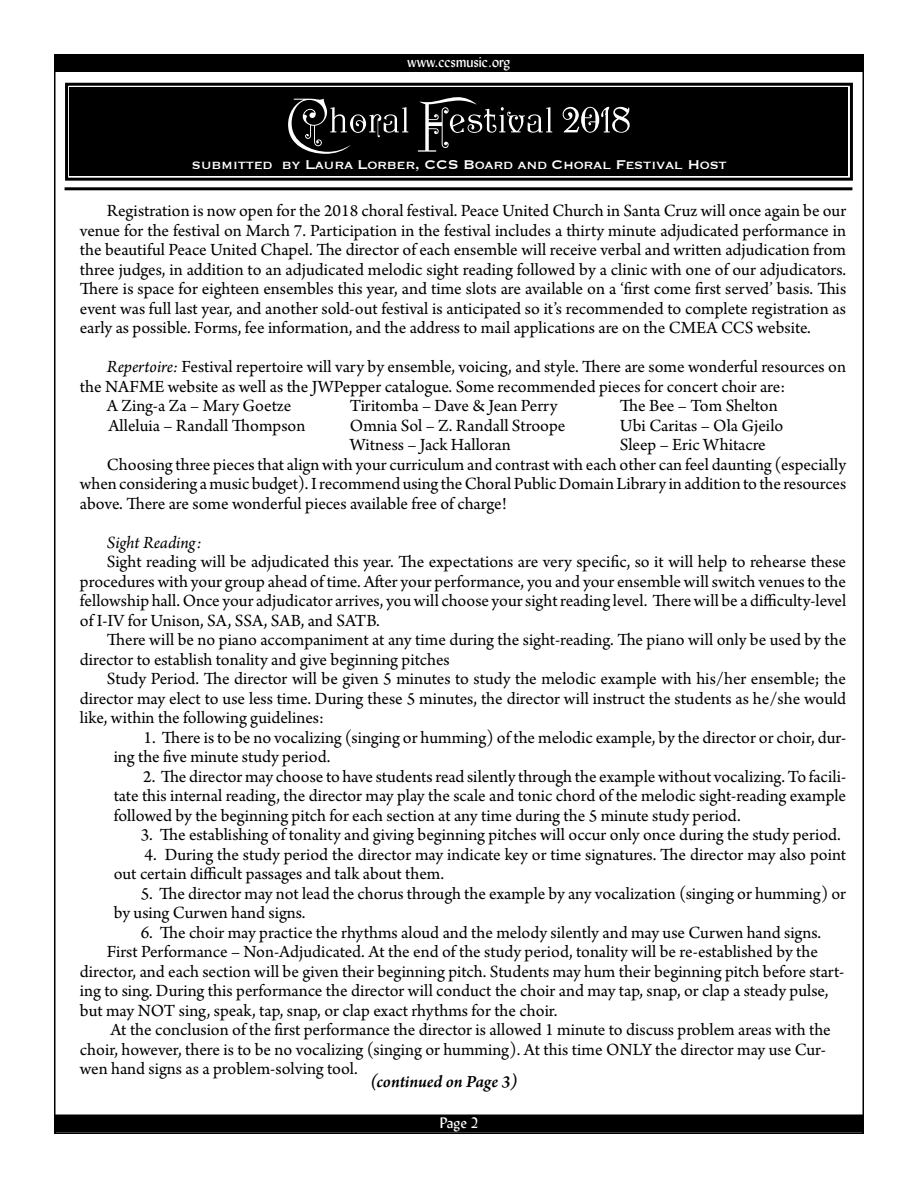
<style>
.page{position:relative;width:918px;height:1188px;background:#fff}
.page>*{position:absolute;margin:0;border:0;box-sizing:border-box;transform-origin:0 0}
.t1{font:63px "P22 Kilkenny Swash Eureka";color:#fff}
.t2{font:18px/19.5px "Arno Pro";color:#000;text-align:justify}
.t3{font:italic 600 18px "Arno Pro";letter-spacing:-.005em;color:#000}
.t4{font:italic 18px "Arno Pro";letter-spacing:-.005em;color:#000}
.t5{font:16.5px "Copperplate";letter-spacing:-.02em;color:#fff}
.t6{font:15px "Lydian BT";color:#fff}
.s1{font-style:italic}
</style>
<div class="page">
<div style="left:54px;top:54px;width:810px;height:18px;background:#000"></div>
<div style="left:54px;top:1114px;width:810px;height:18px;background:#000"></div>
<svg style="left:65px;top:82px;width:788px;height:99px;background:#0c0c0c"></svg>
<div style="left:71px;top:89px;width:776px;height:86px;border:3px solid #000"></div>
<hr style="left:65px;top:187px;width:787px;height:3px;background:#000">
<p class="t6" style="left:407px;top:52px;width:105px">www.ccsmusic.org</p>
<h1 class="t1" style="left:288px;top:86px;width:344px">Choral Festival 2018</h1>
<p class="t5" style="left:192px;top:154px;width:536px">submitted by Laura Lorber, CCS Board and Choral Festival Host</p>
<p class="t2" style="left:80px;top:202px;width:768px;text-indent:27px">Registration is now open for the 2018 choral festival. Peace United Church in Santa Cruz will once again be our venue for the festival on March 7. Participation in the festival includes a thirty minute adjudicated performance in the beautiful Peace United Chapel. The director of each ensemble will receive verbal and written adjudication from three judges, in addition to an adjudicated melodic sight reading followed by a clinic with one of our adjudicators.<br>There is space for eighteen ensembles this year, and time slots are available on a ‘first come first served’ basis. This event was full last year, and another sold-out festival is anticipated so it’s recommended to complete registration as early as possible. Forms, fee information, and the address to mail applications are on the CMEA CCS website.</p>
<p class="t2" style="left:107px;top:358px;width:741px"><span class="s1">Repertoire:</span> Festival repertoire will vary by ensemble, voicing, and style. There are some wonderful resources on</p>
<p class="t2" style="left:80px;top:378px;width:707px">the NAFME website as well as the JWPepper catalogue. Some recommended pieces for concert choir are:</p>
<p class="t2" style="left:107px;top:397px;width:186px">A Zing-a Za – Mary Goetze</p>
<p class="t2" style="left:350px;top:397px;width:209px">Tiritomba – Dave &amp; Jean Perry</p>
<p class="t2" style="left:620px;top:397px;width:159px">The Bee – Tom Shelton</p>
<p class="t2" style="left:108px;top:417px;width:198px">Alleluia – Randall Thompson</p>
<p class="t2" style="left:350px;top:417px;width:217px">Omnia Sol – Z. Randall Stroope</p>
<p class="t2" style="left:620px;top:417px;width:165px">Ubi Caritas – Ola Gjeilo</p>
<p class="t2" style="left:350px;top:436px;width:162px">Witness – Jack Halloran</p>
<p class="t2" style="left:620px;top:436px;width:147px">Sleep – Eric Whitacre</p>
<p class="t2" style="left:107px;top:456px;width:741px">Choosing three pieces that align with your curriculum and contrast with each other can feel daunting (especially</p>
<p class="t2" style="left:80px;top:475px;width:768px">when considering a music budget). I recommend using the Choral Public Domain Library in addition to the resources</p>
<p class="t2" style="left:80px;top:495px;width:429px">above. There are some wonderful pieces available free of charge!</p>
<p class="t4" style="left:107px;top:532px;width:97px">Sight Reading:</p>
<p class="t2" style="left:80px;top:553px;width:768px;text-indent:27px">Sight reading will be adjudicated this year. The expectations are very specific, so it will help to rehearse these procedures with your group ahead of time. After your performance, you and your ensemble will switch venues to the fellowship hall. Once your adjudicator arrives, you will choose your sight reading level. There will be a difficulty-level of I-IV for Unison, SA, SSA, SAB, and SATB.</p>
<p class="t2" style="left:80px;top:631px;width:768px;text-indent:27px">There will be no piano accompaniment at any time during the sight-reading. The piano will only be used by the director to establish tonality and give beginning pitches</p>
<p class="t2" style="left:80px;top:670px;width:768px;text-indent:27px">Study Period. The director will be given 5 minutes to study the melodic example with his/her ensemble; the director may elect to use less time. During these 5 minutes, the director will instruct the students as he/she would like, within the following guidelines:</p>
<p class="t2" style="left:114px;top:728px;width:734px;text-indent:30px">1. There is to be no vocalizing (singing or humming) of the melodic example, by the director or choir, dur&shy;ing the five minute study period.</p>
<p class="t2" style="left:114px;top:767px;width:734px;text-indent:30px">2. The director may choose to have students read silently through the example without vocalizing. To facili&shy;tate this internal reading, the director may play the scale and tonic chord of the melodic sight-reading example followed by the beginning pitch for each section at any time during the 5 minute study period.</p>
<p class="t2" style="left:141px;top:826px;width:702px">3. The establishing of tonality and giving beginning pitches will occur only once during the study period.</p>
<p class="t2" style="left:114px;top:845px;width:734px;text-indent:31px">4. During the study period the director may indicate key or time signatures. The director may also point out certain difficult passages and talk about them.</p>
<p class="t2" style="left:114px;top:884px;width:734px;text-indent:27px">5. The director may not lead the chorus through the example by any vocalization (singing or humming) or by using Curwen hand signs.</p>
<p class="t2" style="left:141px;top:923px;width:682px">6. The choir may practice the rhythms aloud and the melody silently and may use Curwen hand signs.</p>
<p class="t2" style="left:107px;top:943px;width:713px">First Performance – Non-Adjudicated. At the end of the study period, tonality will be re-established by the</p>
<p class="t2" style="left:80px;top:962px;width:766px">director, and each section will be given their beginning pitch. Students may hum their beginning pitch before start-</p>
<p class="t2" style="left:80px;top:982px;width:750px">ing to sing. During this performance the director will conduct the choir and may tap, snap, or clap a steady pulse,</p>
<p class="t2" style="left:80px;top:1001px;width:479px">but may NOT sing, speak, tap, snap, or clap exact rhythms for the choir.</p>
<p class="t2" style="left:110px;top:1021px;width:722px">At the conclusion of the first performance the director is allowed 1 minute to discuss problem areas with the</p>
<p class="t2" style="left:80px;top:1040px;width:747px">choir, however, there is to be no vocalizing (singing or humming). At this time ONLY the director may use Cur-</p>
<p class="t2" style="left:80px;top:1060px;width:279px">wen hand signs as a problem-solving tool.</p>
<p class="t3" style="left:370px;top:1071px;width:149px">(continued on Page 3)</p>
<p class="t6" style="left:440px;top:1114px;width:41px">Page 2</p>
</div>
